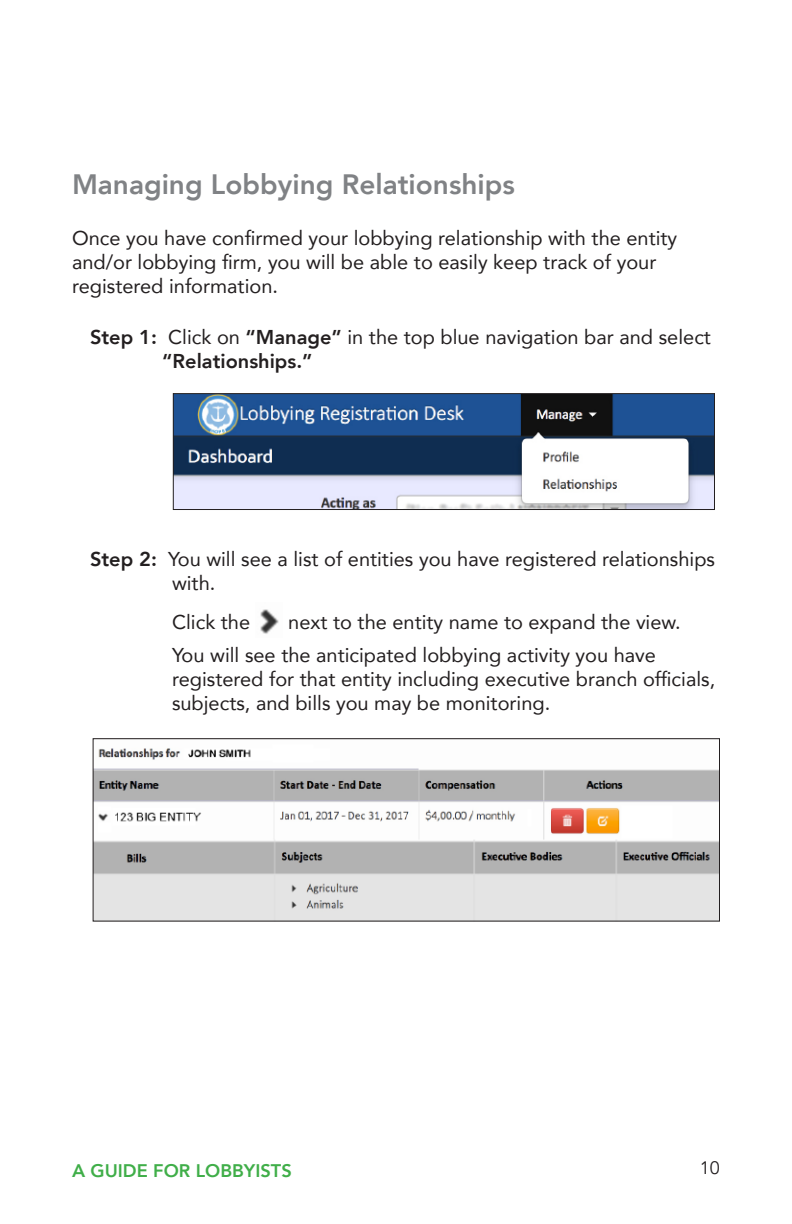
<style>
.page{position:relative;width:792px;height:1224px;background:#fff}
.page>*{position:absolute;margin:0;border:0;box-sizing:border-box;transform-origin:0 0}
.sub-titles{font:800 28px "Avenir";color:#808285}
.content-text{font:20px/24px "Avenir";color:#231f20}
.t1{font:800 18.2px "Avenir";color:#40ae49}
.t2{font:18px "Avenir";color:#231f20}
.s1{font-weight:800}
</style>
<div class="page">
<img style="left:260px;top:609px;width:19px;height:25px">
<img style="left:95px;top:748px;width:623px;height:172px">
<div style="left:93px;top:738px;width:627px;height:184px;border:1px solid #231f20"></div>
<img style="left:175px;top:395px;width:538px;height:113px">
<div style="left:173px;top:393px;width:542px;height:117px;border:1px solid #231f20"></div>
<p class="sub-titles" style="left:72px;top:162px;width:444px">Managing Lobbying Relationships</p>
<p class="content-text" style="left:72px;top:225px;width:607px">Once you have confirmed your lobbying relationship with the entity and/or lobbying firm, you will be able to easily keep track of your registered information.</p>
<p class="content-text" style="left:162px;top:324px;width:550px;text-indent:-72px"><span class="s1">Step 1:</span> Click on <span class="s1">“Manage”</span> in the top blue navigation bar and select <span class="s1">“Relationships.”</span></p>
<p class="content-text" style="left:172px;top:546px;width:545px;text-indent:-82px"><span class="s1">Step 2:</span> You will see a list of entities you have registered relationships with.</p>
<p class="content-text" style="left:172px;top:610px;width:80px">Click the</p>
<p class="content-text" style="left:288px;top:610px;width:394px">next to the entity name to expand the view.</p>
<p class="content-text" style="left:172px;top:643px;width:545px">You will see the anticipated lobbying activity you have registered for that entity including executive branch officials, subjects, and bills you may be monitoring.</p>
<p class="t1" style="left:72px;top:1157px;width:221px">A GUIDE FOR LOBBYISTS</p>
<p class="t2" style="left:700px;top:1157px;width:22px">10</p>
</div>
